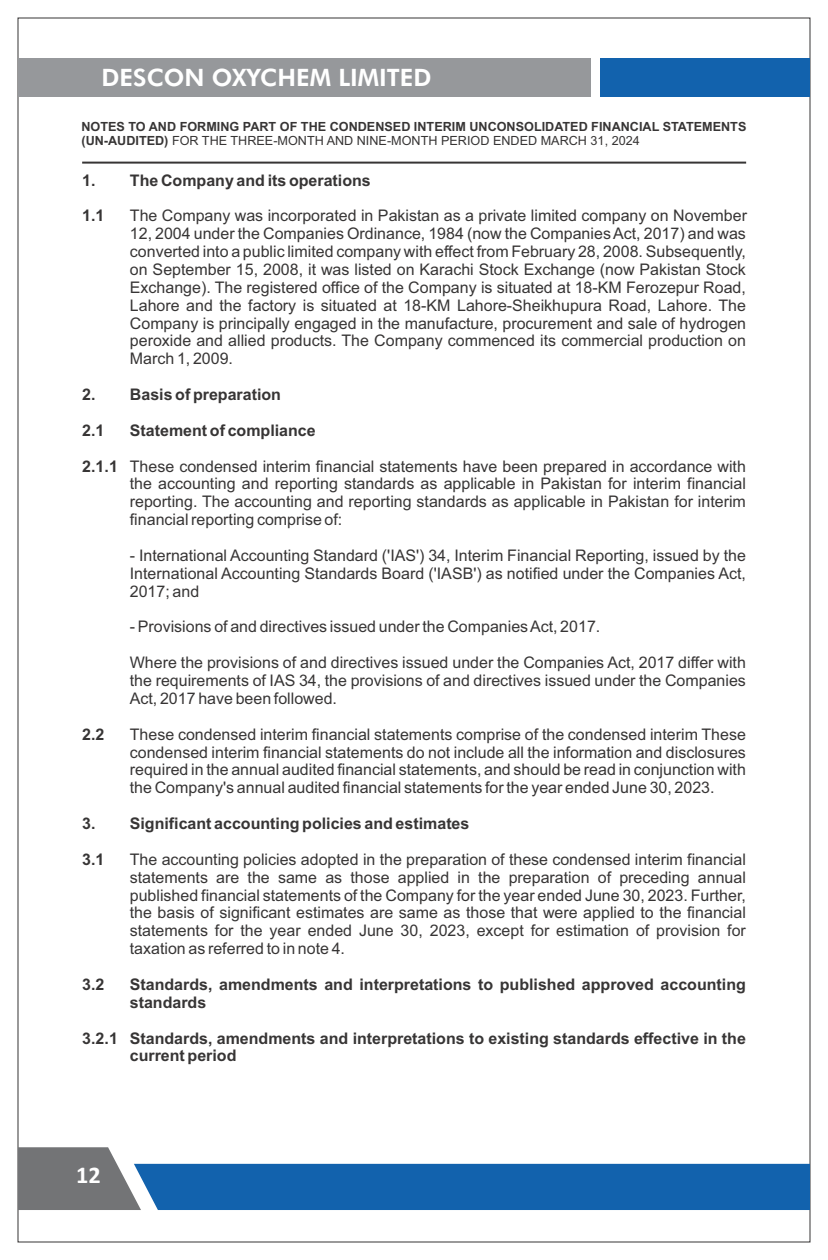
<style>
.page{position:relative;width:828px;height:1260px;background:#fff}
.page>*{position:absolute;margin:0;border:0;box-sizing:border-box;transform-origin:0 0}
.t1{font:800 24px "Futura BT";color:#fff}
.t2{font:700 24px "Calibri";color:#fff}
.t3{font:16px/17.8px "Arial";color:#373535;text-align:justify}
.t4{font:700 16px/17.8px "Arial";color:#373535}
.t5{font:700 12.6px/14.2px "Arial";color:#373535}
.s1{font-weight:400}
</style>
<div class="page">
<svg style="left:18px;top:1147px;width:792px;height:63px"></svg>
<div style="left:18px;top:58px;width:572px;height:39px;background:#96989b"></div>
<div style="left:601px;top:58px;width:209px;height:39px;background:#1262ad"></div>
<hr style="left:82px;top:162px;width:664px;height:2px;background:#373535">
<h1 class="t1" style="left:101px;top:67px;width:332px">DESCON OXYCHEM LIMITED</h1>
<p class="t5" style="left:81px;top:121px;width:666px">NOTES TO AND FORMING PART OF THE CONDENSED INTERIM UNCONSOLIDATED FINANCIAL STATEMENTS (UN-AUDITED) <span class="s1">FOR THE THREE-MONTH AND NINE-MONTH PERIOD ENDED MARCH 31, 2024</span></p>
<p class="t4" style="left:82px;top:173px;width:15px">1.</p>
<p class="t4" style="left:82px;top:208px;width:24px">1.1</p>
<p class="t4" style="left:82px;top:387px;width:15px">2.</p>
<p class="t4" style="left:82px;top:423px;width:24px">2.1</p>
<p class="t4" style="left:82px;top:459px;width:37px">2.1.1</p>
<p class="t4" style="left:82px;top:727px;width:24px">2.2</p>
<p class="t4" style="left:82px;top:816px;width:15px">3.</p>
<p class="t4" style="left:82px;top:852px;width:24px">3.1</p>
<p class="t4" style="left:82px;top:977px;width:24px">3.2</p>
<p class="t4" style="left:82px;top:1030px;width:37px">3.2.1</p>
<p class="t4" style="left:130px;top:173px;width:242px">The Company and its operations</p>
<p class="t3" style="left:130px;top:208px;width:619px">The Company was incorporated in Pakistan as a private limited company on November 12, 2004 under the Companies Ordinance, 1984 (now the Companies Act, 2017) and was converted into a public limited company with effect from February 28, 2008. Subsequently, on September 15, 2008, it was listed on Karachi Stock Exchange (now Pakistan Stock Exchange). The registered office of the Company is situated at 18-KM Ferozepur Road, Lahore and the factory is situated at 18-KM Lahore-Sheikhupura Road, Lahore. The Company is principally engaged in the manufacture, procurement and sale of hydrogen peroxide and allied products. The Company commenced its commercial production on March 1, 2009.</p>
<p class="t4" style="left:130px;top:387px;width:153px">Basis of preparation</p>
<p class="t4" style="left:130px;top:423px;width:187px">Statement of compliance</p>
<p class="t3" style="left:130px;top:459px;width:618px">These condensed interim financial statements have been prepared in accordance with the accounting and reporting standards as applicable in Pakistan for interim financial reporting. The accounting and reporting standards as applicable in Pakistan for interim financial reporting comprise of:</p>
<p class="t3" style="left:130px;top:548px;width:618px">- International Accounting Standard ('IAS') 34, Interim Financial Reporting, issued by the International Accounting Standards Board ('IASB') as notified under the Companies Act, 2017; and</p>
<p class="t3" style="left:130px;top:619px;width:472px">- Provisions of and directives issued under the Companies Act, 2017.</p>
<p class="t3" style="left:130px;top:655px;width:618px">Where the provisions of and directives issued under the Companies Act, 2017 differ with the requirements of IAS 34, the provisions of and directives issued under the Companies Act, 2017 have been followed.</p>
<p class="t3" style="left:130px;top:727px;width:618px">These condensed interim financial statements comprise of the condensed interim These condensed interim financial statements do not include all the information and disclosures required in the annual audited financial statements, and should be read in conjunction with the Company's annual audited financial statements for the year ended June 30, 2023.</p>
<p class="t4" style="left:130px;top:816px;width:341px">Significant accounting policies and estimates</p>
<p class="t3" style="left:130px;top:852px;width:618px">The accounting policies adopted in the preparation of these condensed interim financial statements are the same as those applied in the preparation of preceding annual published financial statements of the Company for the year ended June 30, 2023. Further, the basis of significant estimates are same as those that were applied to the financial statements for the year ended June 30, 2023, except for estimation of provision for taxation as referred to in note 4.</p>
<p class="t4" style="left:130px;top:977px;width:618px">Standards, amendments and interpretations to published approved accounting standards</p>
<p class="t4" style="left:130px;top:1030px;width:618px">Standards, amendments and interpretations to existing standards effective in the current period</p>
<h1 class="t2" style="left:76px;top:1165px;width:26px">12</h1>
</div>
